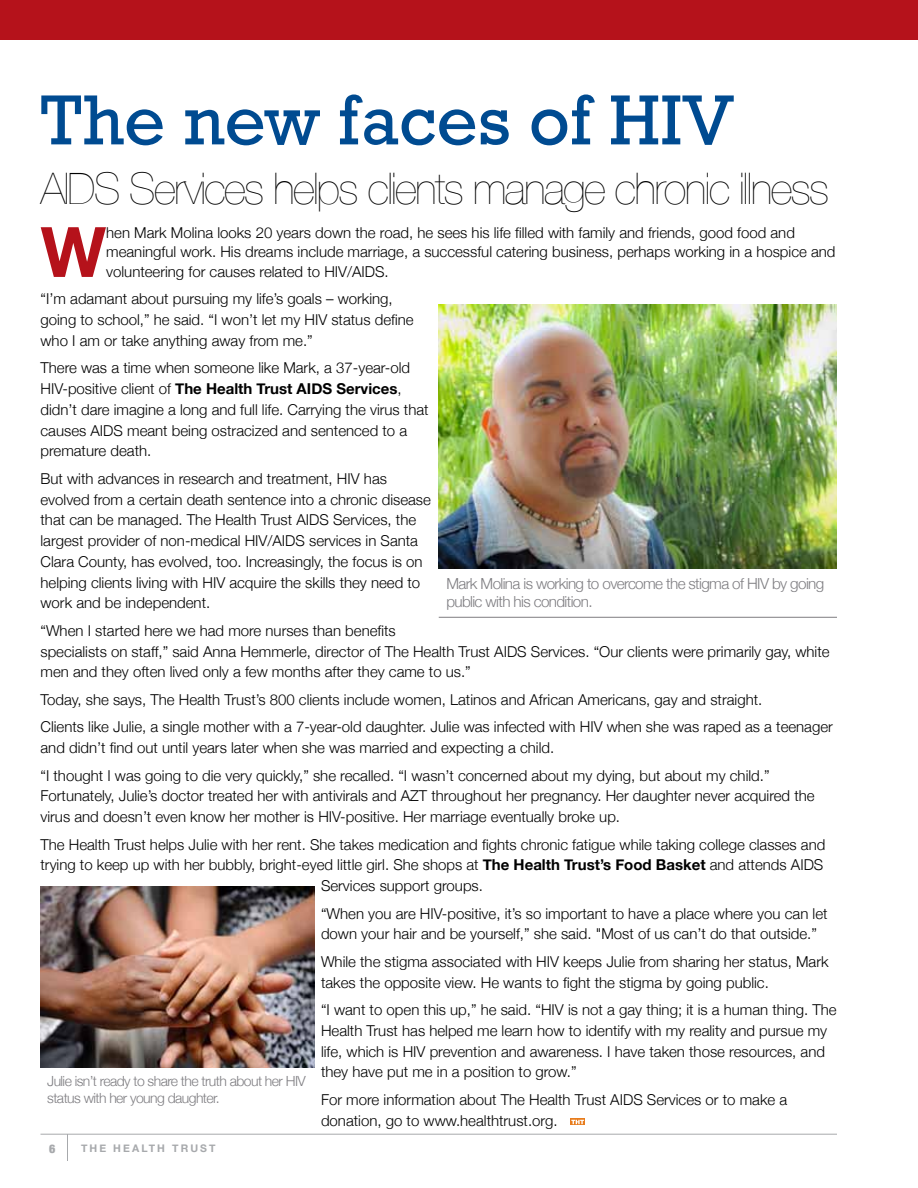
<style>
.page{position:relative;width:918px;height:1188px;background:#fff}
.page>*{position:absolute;margin:0;border:0;box-sizing:border-box;transform-origin:0 0}
.t1{font:72px "Rockwell";color:#004b91}
.t2{font:700 69.6px "Helvetica Neue";color:#b5121b}
.t3{font:200 43.5px "Helvetica Neue";letter-spacing:-.04em;color:#000}
.t4{font:300 15.3px/18.3px "Helvetica Neue";letter-spacing:-.04em;color:#7e7d81}
.t5{font:300 15px/20.7px "Helvetica Neue";color:#000}
.t6{font:300 13.95px/16.8px "Helvetica Neue";letter-spacing:-.04em;color:#7e7d81}
.t7{font:900 condensed 12px "Helvetica Neue";color:#a7a9ac}
.t8{font:700 10.5px "Helvetica Neue";letter-spacing:.2em;color:#a7a9ac}
.s1{font-weight:700}
</style>
<div class="page">
<hr style="left:40px;top:1134px;width:797px;height:1px;background:#a7a9ac">
<svg style="left:67px;top:1135px;width:1px;height:26px"></svg>
<div style="left:0;top:0;width:918px;height:40px;background:#b5121b"></div>
<img style="left:439px;top:304px;width:398px;height:265px">
<img style="left:40px;top:886px;width:274px;height:182px">
<hr style="left:439px;top:617px;width:398px;height:1px;background:#7e7d81">
<svg style="left:570px;top:1119px;width:15px;height:6px"></svg>
<svg style="left:571px;top:1120px;width:13px;height:4px"></svg>
<h1 class="t1" style="left:40px;top:79px;width:695px">The new faces of HIV</h1>
<h3 class="t3" style="left:40px;top:163px;width:790px">AIDS Services helps clients manage chronic illness</h3>
<h2 class="t2" style="left:40px;top:209px;width:67px">W</h2>
<p class="t5" style="left:106px;top:223px;width:731px;line-height:19.5px">hen Mark Molina looks 20 years down the road, he sees his life filled with family and friends, good food and meaningful work. His dreams include marriage, a successful catering business, perhaps working in a hospice and volunteering for causes related to HIV/AIDS.</p>
<p class="t5" style="left:41px;top:288px;width:375px">“I’m adamant about pursuing my life’s goals – working, going to school,” he said. “I won’t let my HIV status define who I am or take anything away from me.”</p>
<p class="t5" style="left:41px;top:357px;width:390px">There was a time when someone like Mark, a 37-year-old HIV-positive client of <span class="s1">The Health Trust AIDS Services</span>, didn’t dare imagine a long and full life. Carrying the virus that causes AIDS meant being ostracized and sentenced to a premature death.</p>
<p class="t5" style="left:41px;top:468px;width:392px">But with advances in research and treatment, HIV has evolved from a certain death sentence into a chronic disease that can be managed. The Health Trust AIDS Services, the largest provider of non-medical HIV/AIDS services in Santa Clara County, has evolved, too. Increasingly, the focus is on helping clients living with HIV acquire the skills they need to work and be independent.</p>
<p class="t5" style="left:41px;top:620px;width:791px">“When I started here we had more nurses than benefits<br>specialists on staff,” said Anna Hemmerle, director of The Health Trust AIDS Services. “Our clients were primarily gay, white men and they often lived only a few months after they came to us.”</p>
<p class="t5" style="left:41px;top:685px;width:794px;line-height:27.5px">Today, she says, The Health Trust’s 800 clients include women, Latinos and African Americans, gay and straight.<br>Clients like Julie, a single mother with a 7-year-old daughter. Julie was infected with HIV when she was raped as a teenager</p>
<p class="t5" style="left:41px;top:734px;width:731px;line-height:27.5px">and didn’t find out until years later when she was married and expecting a child.<br>“I thought I was going to die very quickly,” she recalled. “I wasn’t concerned about my dying, but about my child.”</p>
<p class="t5" style="left:41px;top:785px;width:776px">Fortunately, Julie’s doctor treated her with antivirals and AZT throughout her pregnancy. Her daughter never acquired the virus and doesn’t even know her mother is HIV-positive. Her marriage eventually broke up.</p>
<p class="t5" style="left:41px;top:834px;width:786px">The Health Trust helps Julie with her rent. She takes medication and fights chronic fatigue while taking college classes and</p>
<p class="t5" style="left:41px;top:854px;width:784px">trying to keep up with her bubbly, bright-eyed little girl. She shops at <span class="s1">The Health Trust’s Food Basket</span> and attends AIDS</p>
<p class="t5" style="left:321px;top:875px;width:163px">Services support groups.</p>
<p class="t5" style="left:321px;top:903px;width:508px">“When you are HIV-positive, it’s so important to have a place where you can let down your hair and be yourself,” she said. "Most of us can’t do that outside.”</p>
<p class="t5" style="left:321px;top:951px;width:509px">While the stigma associated with HIV keeps Julie from sharing her status, Mark takes the opposite view. He wants to fight the stigma by going public.</p>
<p class="t5" style="left:321px;top:999px;width:517px">“I want to open this up,” he said. “HIV is not a gay thing; it is a human thing. The Health Trust has helped me learn how to identify with my reality and pursue my life, which is HIV prevention and awareness. I have taken those resources, and they have put me in a position to grow.”</p>
<p class="t5" style="left:321px;top:1089px;width:468px">For more information about The Health Trust AIDS Services or to make a donation, go to www.healthtrust.org.</p>
<p class="t4" style="left:446px;top:574px;width:379px">Mark Molina is working to overcome the stigma of HIV by going public with his condition.</p>
<p class="t6" style="left:47px;top:1072px;width:260px">Julie isn’t ready to share the truth about her HIV status with her young daughter.</p>
<p class="t7" style="left:49px;top:1142px;width:8px">6</p>
<p class="t8" style="left:81px;top:1142px;width:136px">the health trust</p>
</div>
